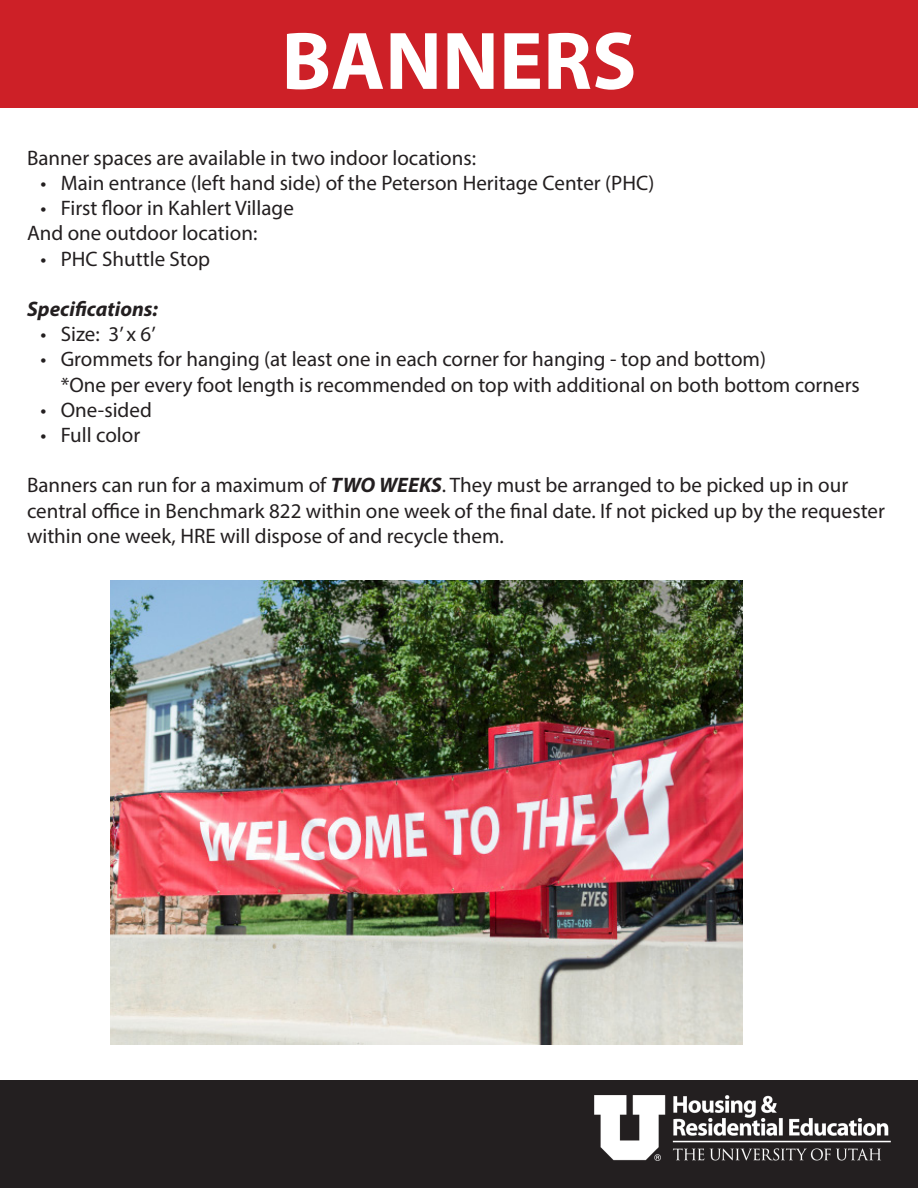
<style>
.page{position:relative;width:918px;height:1188px;background:#fff}
.page>*{position:absolute;margin:0;border:0;box-sizing:border-box;transform-origin:0 0}
.t1{font:700 82.5px "Myriad Pro";color:#fff}
.t2{font:21px/25.2px "Myriad Pro";color:#231f20}
.t3{font:italic 700 21px "Myriad Pro";color:#231f20}
.s1{font-weight:700;font-style:italic}
</style>
<div class="page">
<div style="left:0;top:1080px;width:918px;height:108px;background:#231f20"></div>
<div style="left:0;top:0;width:918px;height:108px;background:#cd2027"></div>
<img style="left:594px;top:1096px;width:296px;height:65px">
<img style="left:111px;top:580px;width:631px;height:464px">
<h1 class="t1" style="left:282px;top:7px;width:356px">BANNERS</h1>
<p class="t2" style="left:27px;top:145px;width:451px">Banner spaces are available in two indoor locations:</p>
<p class="t2" style="left:41px;top:170px;width:616px">• Main entrance (left hand side) of the Peterson Heritage Center (PHC)</p>
<p class="t2" style="left:27px;top:195px;width:268px;text-indent:14px">• First floor in Kahlert Village<br>And one outdoor location:</p>
<p class="t2" style="left:41px;top:246px;width:171px">• PHC Shuttle Stop</p>
<p class="t3" style="left:27px;top:295px;width:133px">Specifications:</p>
<p class="t2" style="left:41px;top:321px;width:117px">• Size: 3’ x 6’</p>
<p class="t2" style="left:61px;top:346px;width:801px;text-indent:-20px">• Grommets for hanging (at least one in each corner for hanging - top and bottom)<br>*One per every foot length is recommended on top with additional on both bottom corners</p>
<p class="t2" style="left:41px;top:397px;width:113px">• One-sided</p>
<p class="t2" style="left:41px;top:422px;width:101px">• Full color</p>
<p class="t2" style="left:27px;top:472px;width:859px">Banners can run for a maximum of <span class="s1">TWO WEEKS</span>. They must be arranged to be picked up in our central office in Benchmark 822 within one week of the final date. If not picked up by the requester within one week, HRE will dispose of and recycle them.</p>
</div>
